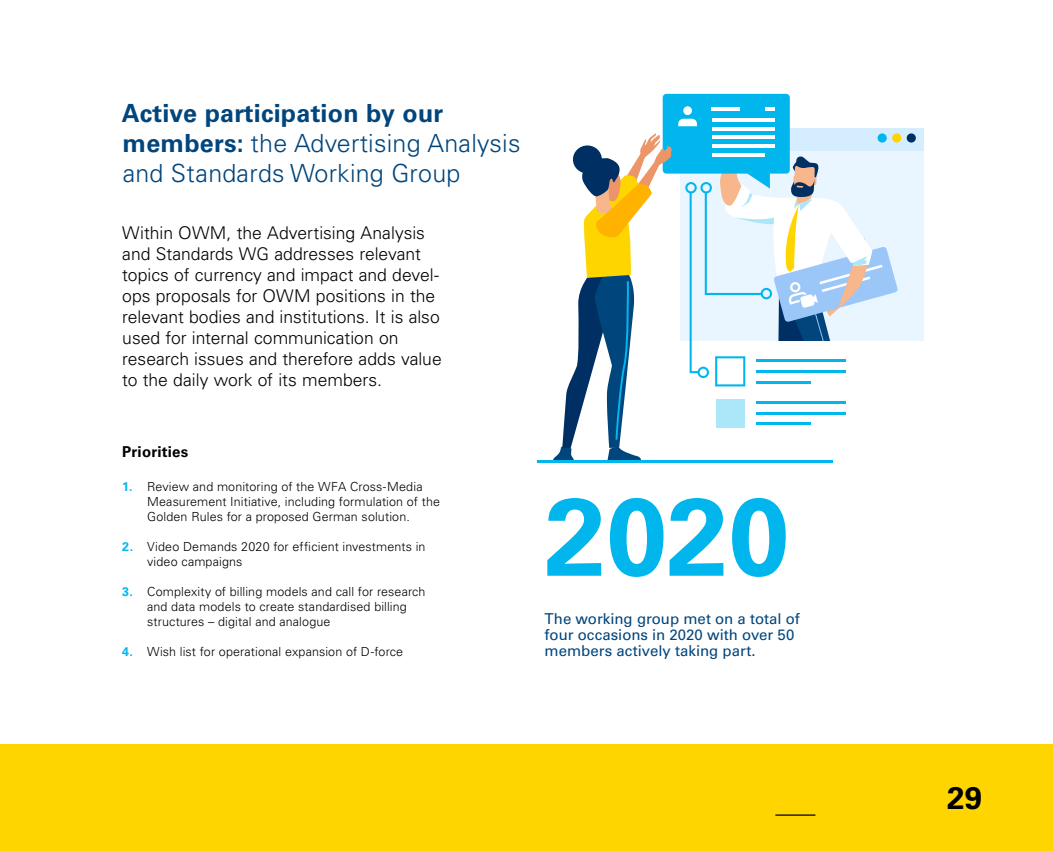
<style>
.page{position:relative;width:1053px;height:851px;background:#fff}
.page>*{position:absolute;margin:0;border:0;box-sizing:border-box;transform-origin:0 0}
.t1{font:700 109.88px "Univers LT Std";color:#00b6ed}
.t2{font:700 31.25px "Univers LT Std";color:#000}
.t3{font:300 25px/30px "Univers LT Std";letter-spacing:.01em;color:#00457c}
.t4{font:300 17.5px/21px "Univers LT Std";color:#000}
.t5{font:15px/16.2px "Univers LT Std";color:#00457c}
.t6{font:700 15px "Univers LT Std";letter-spacing:.01em;color:#000}
.t7{font:300 12.5px/15px "Univers LT Std";letter-spacing:.01em;color:#000}
.s1{font-weight:700}
.s2{font-weight:700;color:#00b6ed}
</style>
<div class="page">
<div style="left:679px;top:150px;width:244px;height:191px;background:#e9f6ff"></div>
<div style="left:679px;top:127px;width:244px;height:23px;background:#d4edff"></div>
<div style="left:906px;top:133px;width:9px;height:9px;background:#003063;border-radius:50%"></div>
<div style="left:892px;top:133px;width:9px;height:9px;background:#ffd500;border-radius:50%"></div>
<hr style="left:536px;top:460px;width:296px;height:2px;background:#00b6ed">
<svg style="left:553px;top:94px;width:344px;height:367px"></svg>
<div style="left:0;top:744px;width:1052px;height:106px;background:#ffd500"></div>
<hr style="left:775px;top:814px;width:40px;height:1px;background:#000">
<h3 class="t3" style="left:122px;top:98px;width:400px"><span class="s1">Active participation by our members:</span> the Advertising Analysis and Standards Working Group</h3>
<p class="t4" style="left:122px;top:223px;width:321px">Within OWM, the Advertising Analysis and Standards WG addresses relevant topics of currency and impact and devel&shy;ops proposals for OWM positions in the relevant bodies and institutions. It is also used for internal communication on research issues and therefore adds value to the daily work of its members.</p>
<p class="t6" style="left:122px;top:443px;width:68px">Priorities</p>
<p class="t7" style="left:147px;top:479px;width:294px;text-indent:-25px"><span class="s2">1.</span> Review and monitoring of the WFA Cross-Media<br>Measurement Initiative, including formulation of the<br>Golden Rules for a proposed German solution.</p>
<p class="t7" style="left:147px;top:539px;width:280px;text-indent:-25px"><span class="s2">2.</span> Video Demands 2020 for efficient investments in video campaigns</p>
<p class="t7" style="left:147px;top:584px;width:280px;text-indent:-25px"><span class="s2">3.</span> Complexity of billing models and call for research and data models to create standardised billing structures – digital and analogue</p>
<p class="t7" style="left:122px;top:644px;width:282px"><span class="s2">4.</span> Wish list for operational expansion of D-force</p>
<h1 class="t1" style="left:544px;top:472px;width:246px">2020</h1>
<p class="t5" style="left:544px;top:610px;width:257px">The working group met on a total of four occasions in 2020 with over 50 members actively taking part.</p>
<h2 class="t2" style="left:947px;top:779px;width:36px">29</h2>
</div>
